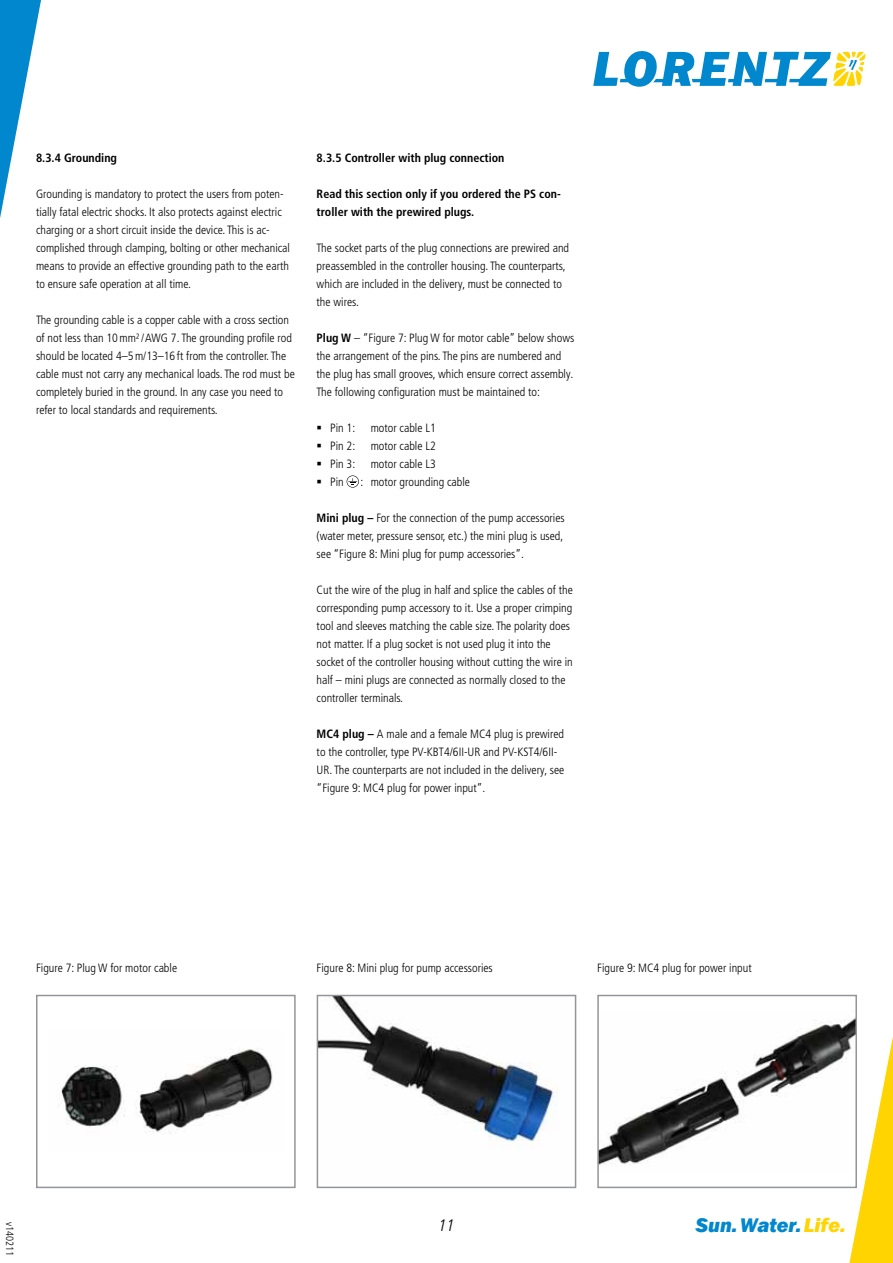
<style>
.page{position:relative;width:893px;height:1263px;background:#fff}
.page>*{position:absolute;margin:0;border:0;box-sizing:border-box;transform-origin:0 0}
.t1{font:italic 800 20.25px "Franklin Gothic";color:#0087cd}
.t2{font:italic 300 condensed 16.5px "Frutiger LT Pro";color:#000}
.t3{font:300 condensed 12px/18px "Frutiger LT Pro";color:#000}
.t4{font:700 condensed 12px/18px "Frutiger LT Pro";color:#000}
.t5{font:300 condensed 10.5px "Frutiger LT Pro";color:#000}
.s1{font-weight:700}
.s2{color:#ffd400}
</style>
<div class="page">
<img style="left:58px;top:1049px;width:215px;height:84px">
<div style="left:36px;top:995px;width:260px;height:193px;border:2px solid #939598"></div>
<img style="left:320px;top:998px;width:237px;height:148px">
<div style="left:317px;top:995px;width:259px;height:193px;border:2px solid #939598"></div>
<img style="left:600px;top:1020px;width:248px;height:145px">
<div style="left:597px;top:995px;width:260px;height:193px;border:2px solid #939598"></div>
<svg style="left:593px;top:51px;width:272px;height:36px"></svg>
<svg style="left:0;top:0;width:41px;height:218px"></svg>
<svg style="left:848px;top:994px;width:45px;height:269px"></svg>
<svg style="left:347px;top:475px;width:12px;height:13px"></svg>
<p class="t4" style="left:36px;top:149px;width:83px">8.3.4 Grounding</p>
<p class="t3" style="left:36px;top:185px;width:256px">Grounding is mandatory to protect the users from poten&shy;tially fatal electric shocks. It also protects against electric charging or a short circuit inside the device. This is ac&shy;complished through clamping, bolting or other mechanical means to provide an effective grounding path to the earth to ensure safe operation at all time.</p>
<p class="t3" style="left:36px;top:311px;width:260px">The grounding cable is a copper cable with a cross section of not less than 10mm²/AWG 7. The grounding profile rod should be located 4–5m/13–16 ft from the controller. The cable must not carry any mechanical loads. The rod must be completely buried in the ground. In any case you need to refer to local standards and requirements.</p>
<p class="t4" style="left:317px;top:149px;width:189px">8.3.5 Controller with plug connection</p>
<p class="t4" style="left:317px;top:185px;width:246px">Read this section only if you ordered the PS con&shy;troller with the prewired plugs.</p>
<p class="t3" style="left:317px;top:239px;width:254px">The socket parts of the plug connections are prewired and preassembled in the controller housing. The counterparts, which are included in the delivery, must be connected to the wires.</p>
<p class="t3" style="left:317px;top:329px;width:259px"><span class="s1">Plug W</span> – “Figure 7: Plug W for motor cable” below shows the arrangement of the pins. The pins are numbered and the plug has small grooves, which ensure correct assembly.<br>The following configuration must be maintained to:</p>
<p class="t3" style="left:330px;top:419px;width:27px">Pin 1:</p>
<p class="t3" style="left:371px;top:419px;width:67px">motor cable L1</p>
<p class="t3" style="left:330px;top:437px;width:27px">Pin 2:</p>
<p class="t3" style="left:371px;top:437px;width:67px">motor cable L2</p>
<p class="t3" style="left:330px;top:455px;width:27px">Pin 3:</p>
<p class="t3" style="left:371px;top:455px;width:67px">motor cable L3</p>
<p class="t3" style="left:330px;top:473px;width:15px">Pin</p>
<p class="t3" style="left:360px;top:473px;width:111px">: motor grounding cable</p>
<p class="t3" style="left:317px;top:509px;width:250px;text-align:justify"><span class="s1">Mini plug –</span> For the connection of the pump accessories (water meter, pressure sensor, etc.) the mini plug is used, see “Figure 8: Mini plug for pump accessories”.</p>
<p class="t3" style="left:317px;top:581px;width:258px">Cut the wire of the plug in half and splice the cables of the corresponding pump accessory to it. Use a proper crimping tool and sleeves matching the cable size. The polarity does not matter. If a plug socket is not used plug it into the socket of the controller housing without cutting the wire in half – mini plugs are connected as normally closed to the controller terminals.</p>
<p class="t3" style="left:317px;top:725px;width:249px"><span class="s1">MC4 plug –</span> A male and a female MC4 plug is prewired to the controller, type PV-KBT4/6II-UR and PV-KST4/6II-UR. The counterparts are not included in the delivery, see “Figure 9: MC4 plug for power input”.</p>
<p class="t3" style="left:36px;top:959px;width:143px">Figure 7: Plug W for motor cable</p>
<p class="t3" style="left:317px;top:959px;width:178px">Figure 8: Mini plug for pump accessories</p>
<p class="t3" style="left:597px;top:959px;width:156px">Figure 9: MC4 plug for power input</p>
<p class="t5" style="left:16px;top:1222px;width:36px;rotate:90deg">v140211</p>
<h2 class="t2" style="left:439px;top:1216px;width:17px">11</h2>
<h1 class="t1" style="left:696px;top:1212px;width:152px">Sun. Water. <span class="s2">Life.</span></h1>
</div>
